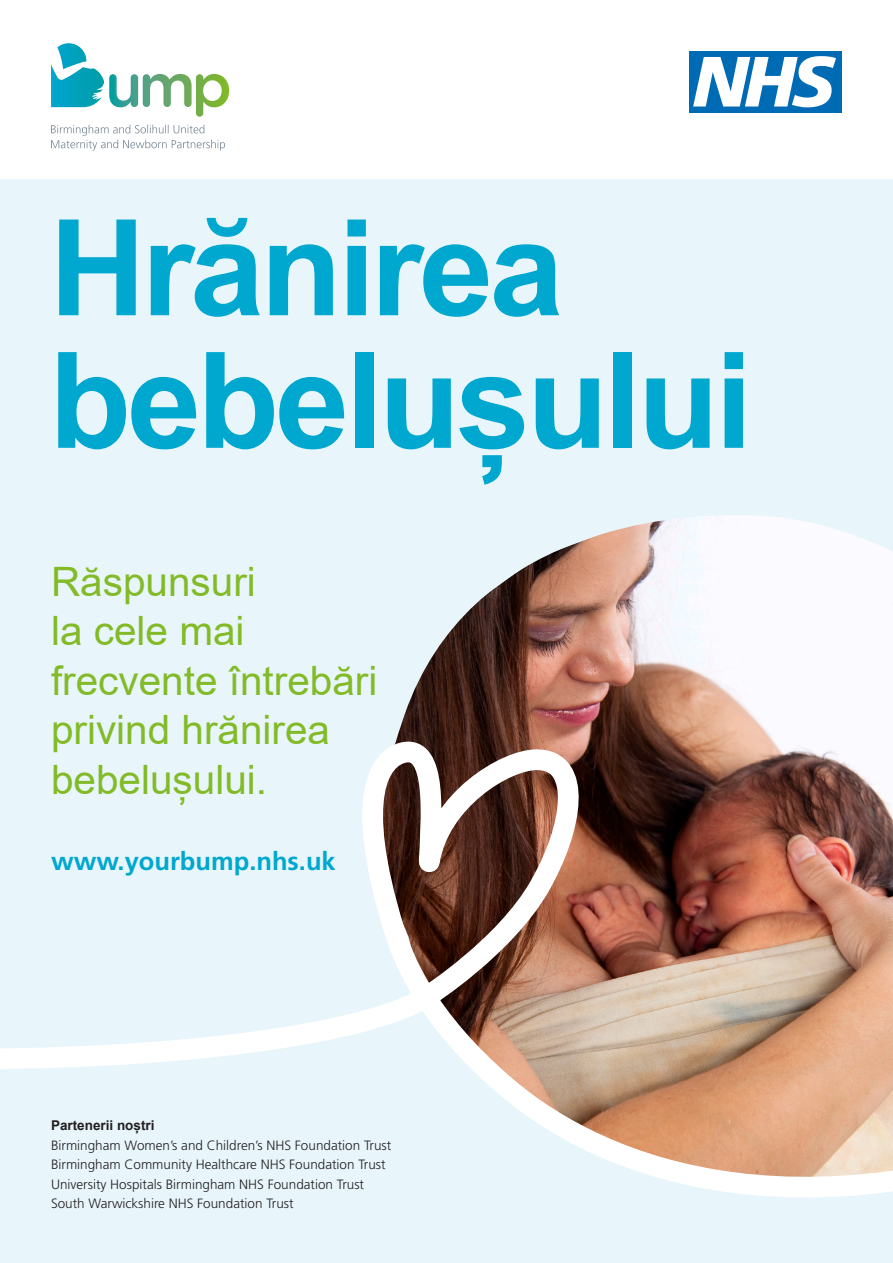
<style>
.page{position:relative;width:893px;height:1263px;background:#fff}
.page>*{position:absolute;margin:0;border:0;box-sizing:border-box;transform-origin:0 0}
.t1{font:700 133.65px "Arial";letter-spacing:-.03em;color:#00a7cf}
.t2{font:40.5px/49.5px "Arial";color:#82bb27}
.t3{font:700 25.5px "Frutiger LT Std";color:#00a7cf}
.t4{font:300 13.5px "Frutiger LT Std";color:#231f20}
.t5{font:700 13.5px "Arial";color:#231f20}
</style>
<div class="page">
<div style="left:0;top:179px;width:893px;height:1084px;background:#e8f6fc"></div>
<svg style="left:51px;top:125px;width:174px;height:26px"></svg>
<svg style="left:51px;top:43px;width:178px;height:74px"></svg>
<div style="left:689px;top:51px;width:153px;height:62px;background:#006bb5"></div>
<svg style="left:693px;top:56px;width:143px;height:51px"></svg>
<svg style="left:396px;top:515px;width:497px;height:224px"></svg>
<img style="left:0;top:739px;width:893px;height:459px">
<p class="t1" style="left:49px;top:174px;width:516px">Hrănirea</p>
<p class="t1" style="left:49px;top:307px;width:704px">bebelușului</p>
<p class="t2" style="left:51px;top:557px;width:328px">Răspunsuri<br>la cele mai frecvente întrebări privind hrănirea bebelușului.</p>
<p class="t3" style="left:51px;top:846px;width:286px">www.yourbump.nhs.uk</p>
<p class="t5" style="left:51px;top:1116px;width:105px">Partenerii noștri</p>
<p class="t4" style="left:51px;top:1137px;width:342px">Birmingham Women’s and Children’s NHS Foundation Trust</p>
<p class="t4" style="left:51px;top:1157px;width:336px">Birmingham Community Healthcare NHS Foundation Trust</p>
<p class="t4" style="left:51px;top:1176px;width:315px">University Hospitals Birmingham NHS Foundation Trust</p>
<p class="t4" style="left:51px;top:1196px;width:244px">South Warwickshire NHS Foundation Trust</p>
</div>
